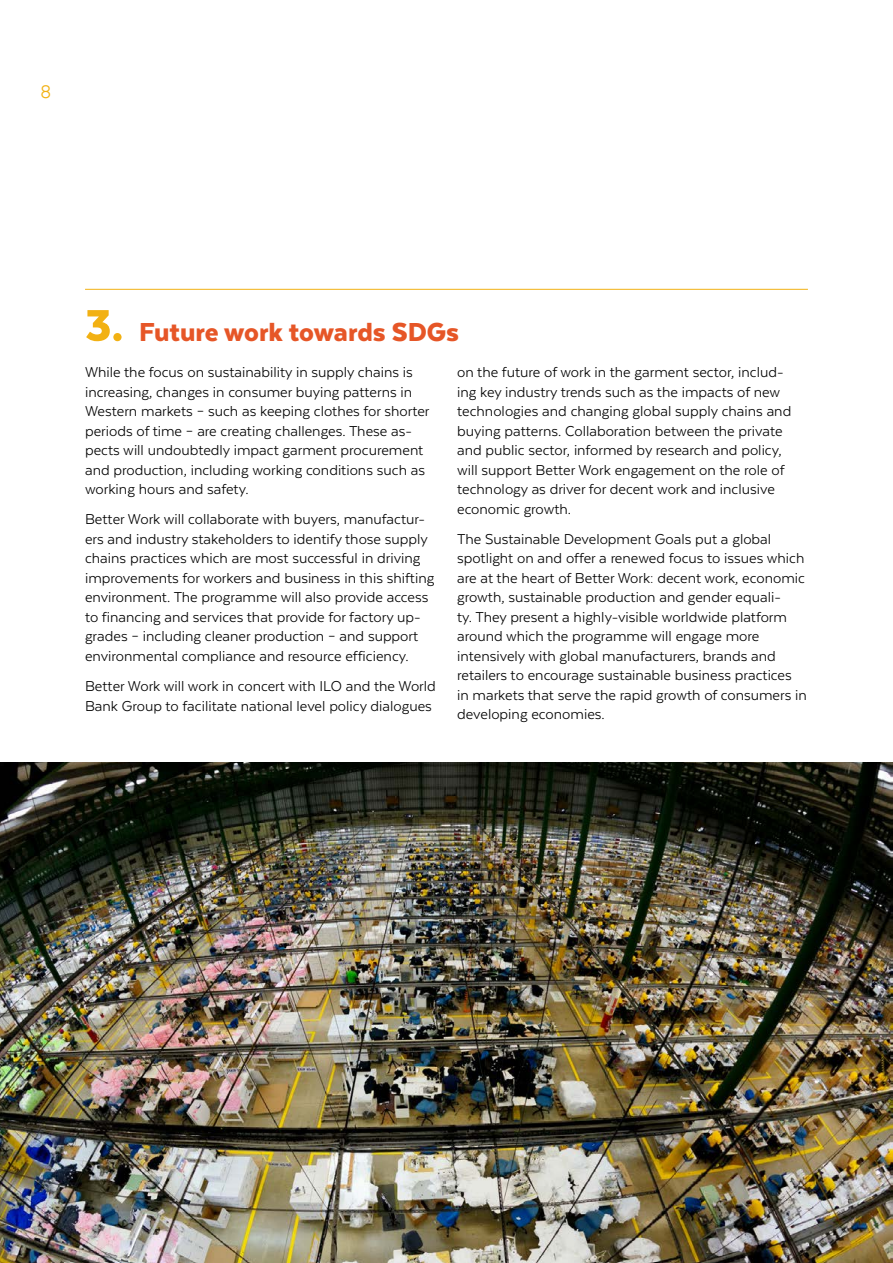
<style>
.page{position:relative;width:893px;height:1263px;background:#fff}
.page>*{position:absolute;margin:0;border:0;box-sizing:border-box;transform-origin:0 0}
.t1{font:900 30px "Texta";color:#e65627}
.t2{font:21px "Texta";color:#f2b113}
.t3{font:16.5px/19.5px "Texta";color:#000}
.s1{font-size:51px;color:#f2b113}
</style>
<div class="page">
<hr style="left:85px;top:289px;width:723px;height:1px;background:#f2b113">
<img style="left:0;top:762px;width:893px;height:501px">
<p class="t2" style="left:40px;top:81px;width:12px">8</p>
<h1 class="t1" style="left:85px;top:316px;width:376px"><span class="s1">3.</span> Future work towards SDGs</h1>
<p class="t3" style="left:85px;top:362px;width:346px">While the focus on sustainability in supply chains is increasing, changes in consumer buying patterns in Western markets – such as keeping clothes for shorter periods of time – are creating challenges. These as&shy;pects will undoubtedly impact garment procurement and production, including working conditions such as working hours and safety.</p>
<p class="t3" style="left:85px;top:509px;width:351px">Better Work will collaborate with buyers, manufactur&shy;ers and industry stakeholders to identify those supply chains practices which are most successful in driving improvements for workers and business in this shifting environment. The programme will also provide access to financing and services that provide for factory up&shy;grades – including cleaner production – and support environmental compliance and resource efficiency.</p>
<p class="t3" style="left:85px;top:676px;width:352px">Better Work will work in concert with ILO and the World<br>Bank Group to facilitate national level policy dialogues</p>
<p class="t3" style="left:457px;top:362px;width:336px">on the future of work in the garment sector, includ&shy;ing key industry trends such as the impacts of new technologies and changing global supply chains and buying patterns. Collaboration between the private and public sector, informed by research and policy, will support Better Work engagement on the role of technology as driver for decent work and inclusive economic growth.</p>
<p class="t3" style="left:457px;top:529px;width:351px">The Sustainable Development Goals put a global spotlight on and offer a renewed focus to issues which are at the heart of Better Work: decent work, economic growth, sustainable production and gender equali-<br>ty. They present a highly-visible worldwide platform around which the programme will engage more intensively with global manufacturers, brands and retailers to encourage sustainable business practices in markets that serve the rapid growth of consumers in developing economies.</p>
</div>
